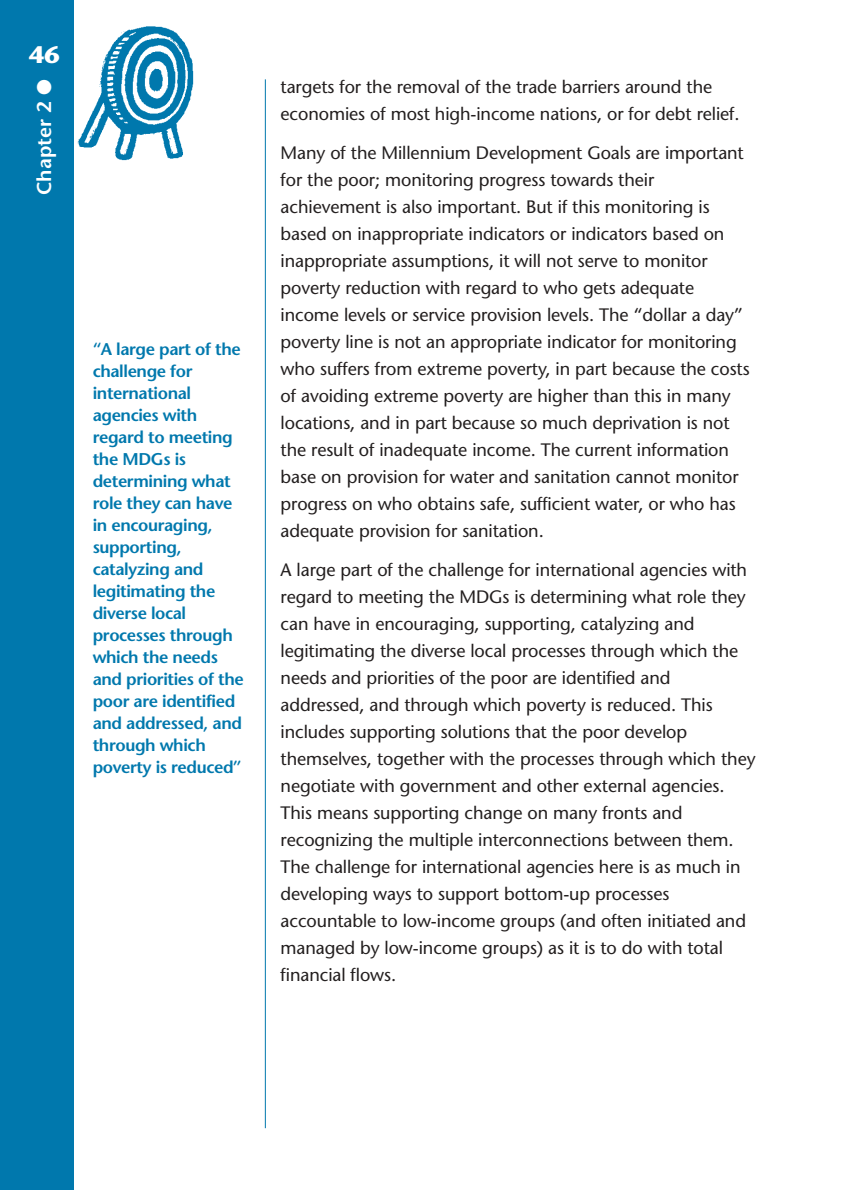
<style>
.page{position:relative;width:842px;height:1190px;background:#fff}
.page>*{position:absolute;margin:0;border:0;box-sizing:border-box;transform-origin:0 0}
.t1{font:700 24px "Stone Sans";color:#fff}
.t2{font:600 20px "Stone Sans";color:#fff}
.t3{font:18px/27px "Stone Sans";letter-spacing:-.005em;color:#231f1f}
.t4{font:600 17px/22px "Stone Sans";letter-spacing:-.025em;color:#0078ad}
</style>
<div class="page">
<div style="left:0;top:0;width:74px;height:1190px;background:#0078ad"></div>
<hr style="left:265px;top:79px;width:1px;height:1049px;background:#0078ad">
<img style="left:77px;top:26px;width:117px;height:135px">
<h1 class="t1" style="left:29px;top:45px;width:32px">46</h1>
<p class="t2" style="left:36px;top:195px;width:117px;rotate:-90deg">Chapter 2 ●</p>
<p class="t3" style="left:281px;top:75px;width:460px">targets for the removal of the trade barriers around the economies of most high-income nations, or for debt relief.</p>
<p class="t3" style="left:281px;top:141px;width:471px">Many of the Millennium Development Goals are important for the poor; monitoring progress towards their achievement is also important. But if this monitoring is based on inappropriate indicators or indicators based on inappropriate assumptions, it will not serve to monitor poverty reduction with regard to who gets adequate income levels or service provision levels. The “dollar a day” poverty line is not an appropriate indicator for monitoring who suffers from extreme poverty, in part because the costs of avoiding extreme poverty are higher than this in many locations, and in part because so much deprivation is not the result of inadequate income. The current information base on provision for water and sanitation cannot monitor progress on who obtains safe, sufficient water, or who has adequate provision for sanitation.</p>
<p class="t3" style="left:281px;top:558px;width:476px">A large part of the challenge for international agencies with regard to meeting the MDGs is determining what role they can have in encouraging, supporting, catalyzing and legitimating the diverse local processes through which the needs and priorities of the poor are identified and addressed, and through which poverty is reduced. This includes supporting solutions that the poor develop themselves, together with the processes through which they negotiate with government and other external agencies.<br>This means supporting change on many fronts and recognizing the multiple interconnections between them.<br>The challenge for international agencies here is as much in developing ways to support bottom-up processes accountable to low-income groups (and often initiated and managed by low-income groups) as it is to do with total financial flows.</p>
<p class="t4" style="left:93px;top:340px;width:153px">“A large part of the challenge for international agencies with regard to meeting the MDGs is determining what role they can have in encouraging, supporting, catalyzing and legitimating the diverse local processes through which the needs and priorities of the poor are identified and addressed, and through which poverty is reduced”</p>
</div>
